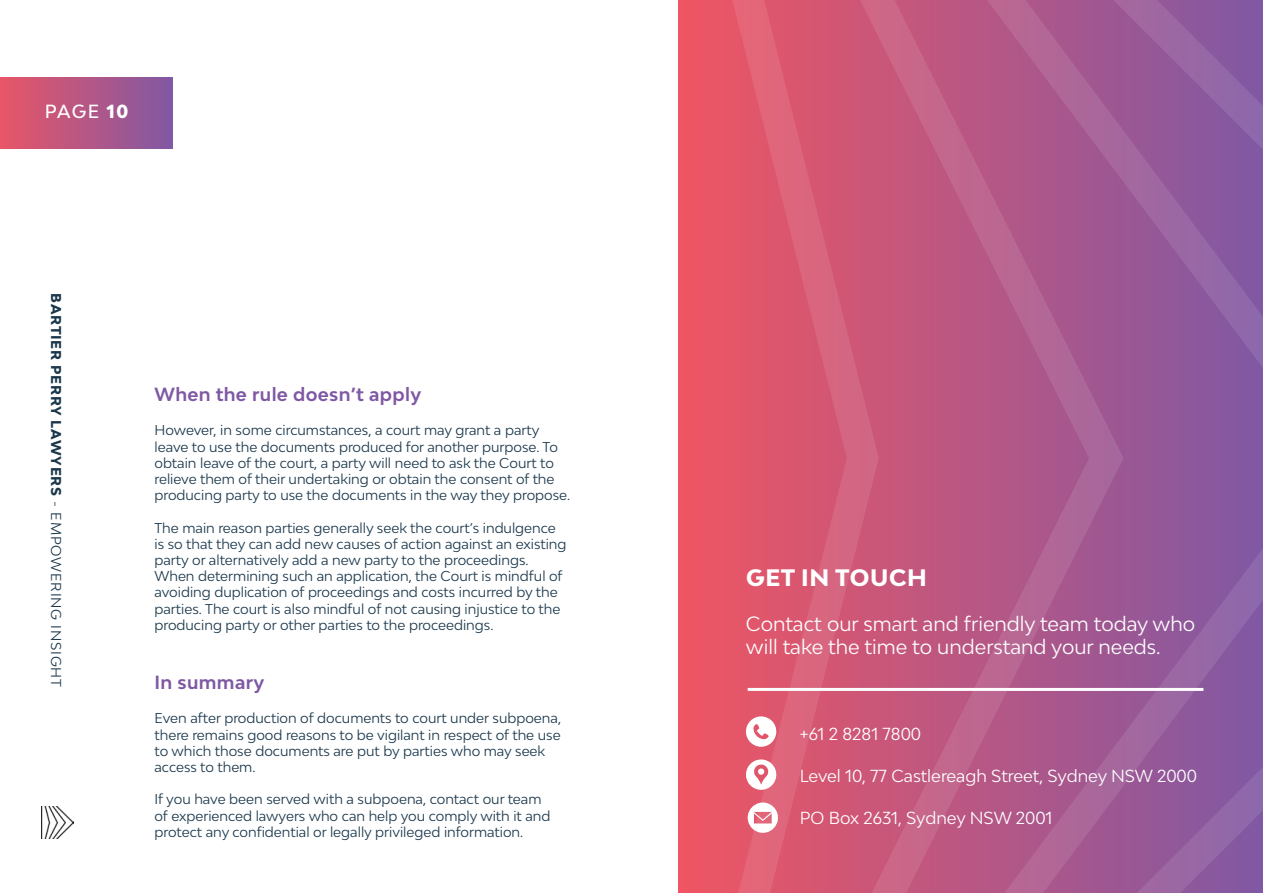
<style>
.page{position:relative;width:1263px;height:893px;background:#fff}
.page>*{position:absolute;margin:0;border:0;box-sizing:border-box;transform-origin:0 0}
.t1{font:800 22.5px "Bw Modelica";letter-spacing:.03em;color:#fff}
.t2{font:19.5px/23.4px "Bw Modelica";color:#fff}
.t3{font:700 18px "Bw Modelica";letter-spacing:.02em;color:#7f58a4}
.t4{font:500 18px "Bw Modelica";color:#fff}
.t5{font:16.5px "Bw Modelica";color:#fff}
.t6{font:13.5px/16.2px "Bw Modelica";color:#1a374b}
.t7{font:800 13.5px "Bw Modelica";letter-spacing:.06em;color:#1a374b}
.s1{font-weight:800}
.s2{font-weight:400}
</style>
<div class="page">
<div style="left:679px;top:0;width:584px;height:893px;background:#eb5665"></div>
<svg style="left:1124px;top:0;width:139px;height:893px;background:#8f5b9d"></svg>
<svg style="left:879px;top:0;width:245px;height:893px;background:#b45a88"></svg>
<svg style="left:733px;top:0;width:146px;height:893px"></svg>
<div style="left:0;top:77px;width:173px;height:71px;background:linear-gradient(to right,#e85667,#8158a3)"></div>
<img style="left:41px;top:806px;width:32px;height:33px">
<hr style="left:748px;top:688px;width:455px;height:3px;background:#fff">
<svg style="left:746px;top:716px;width:31px;height:31px"></svg>
<svg style="left:748px;top:802px;width:31px;height:31px"></svg>
<svg style="left:746px;top:759px;width:31px;height:31px"></svg>
<div style="left:758px;top:768px;width:6px;height:7px;background:#fff;border-radius:50%"></div>
<p class="t4" style="left:45px;top:100px;width:85px">PAGE <span class="s1">10</span></p>
<p class="t7" style="left:65px;top:293px;width:395px;rotate:90deg">BARTIER PERRY LAWYERS <span class="s2">- EMPOWERING INSIGHT</span></p>
<p class="t3" style="left:154px;top:383px;width:268px">When the rule doesn’t apply</p>
<p class="t6" style="left:154px;top:422px;width:417px">However, in some circumstances, a court may grant a party leave to use the documents produced for another purpose. To obtain leave of the court, a party will need to ask the Court to relieve them of their undertaking or obtain the consent of the producing party to use the documents in the way they propose.</p>
<p class="t6" style="left:154px;top:519px;width:413px">The main reason parties generally seek the court’s indulgence is so that they can add new causes of action against an existing party or alternatively add a new party to the proceedings.<br>When determining such an application, the Court is mindful of avoiding duplication of proceedings and costs incurred by the parties. The court is also mindful of not causing injustice to the producing party or other parties to the proceedings.</p>
<p class="t3" style="left:154px;top:671px;width:111px">In summary</p>
<p class="t6" style="left:154px;top:710px;width:408px">Even after production of documents to court under subpoena, there remains good reasons to be vigilant in respect of the use to which those documents are put by parties who may seek access to them.</p>
<p class="t6" style="left:154px;top:791px;width:397px">If you have been served with a subpoena, contact our team of experienced lawyers who can help you comply with it and protect any confidential or legally privileged information.</p>
<p class="t1" style="left:746px;top:563px;width:182px">GET IN TOUCH</p>
<p class="t2" style="left:746px;top:612px;width:451px">Contact our smart and friendly team today who will take the time to understand your needs.</p>
<p class="t5" style="left:800px;top:723px;width:123px">+61 2 8281 7800</p>
<p class="t5" style="left:800px;top:765px;width:399px">Level 10, 77 Castlereagh Street, Sydney NSW 2000</p>
<p class="t5" style="left:800px;top:807px;width:254px">PO Box 2631, Sydney NSW 2001</p>
</div>
